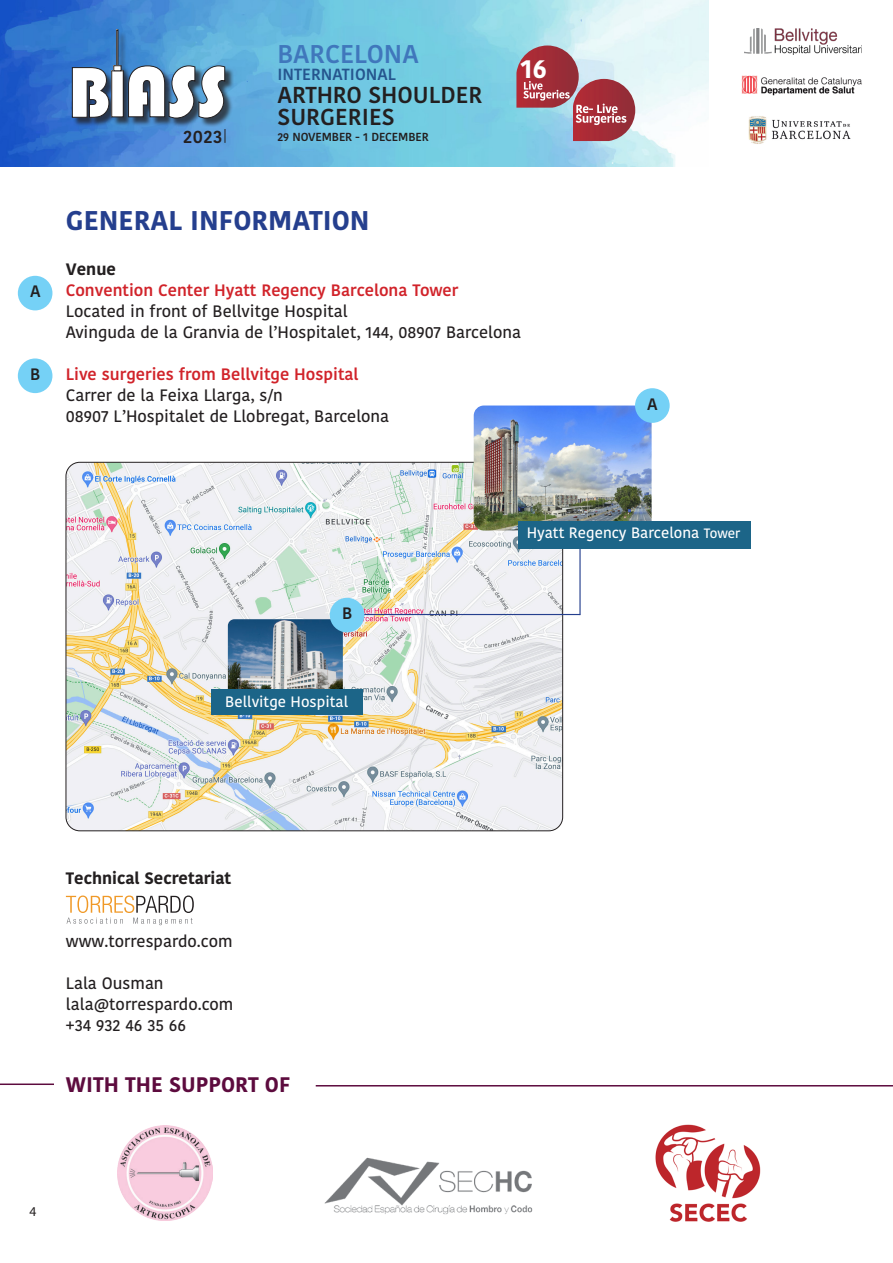
<style>
.page{position:relative;width:893px;height:1263px;background:#fff}
.page>*{position:absolute;margin:0;border:0;box-sizing:border-box;transform-origin:0 0}
.t1{font:700 27px "Kohinoor Telugu";color:#253f8e}
.t2{font:700 26.4px "Kohinoor Telugu";color:#fff}
.t3{font:600 25.65px "Kohinoor Telugu";color:#4077bc}
.t4{font:600 22.95px/22.4px "Kohinoor Telugu";color:#231f20}
.t5{font:700 21px "Kohinoor Telugu";color:#5d0b3e}
.t6{font:600 18.3px "Kohinoor Telugu";color:#231f20}
.t7{font:500 16.5px "Kohinoor Telugu";color:#231f20}
.t8{font:600 16.5px "Kohinoor Telugu";color:#d1232a}
.t9{font:700 16.5px "Kohinoor Telugu";color:#231f20}
.t10{font:600 16.5px "Kohinoor Telugu";color:#231f20}
.t11{font:600 16.05px "Kohinoor Telugu";color:#25558e}
.t12{font:500 15px "Kohinoor Telugu";color:#fff}
.t13{font:13.5px "Myriad Pro";color:#231f20}
.t14{font:600 11.7px "Kohinoor Telugu";letter-spacing:-.01em;color:#231f20}
.s1{font-size:13.5px}
</style>
<div class="page">
<hr style="left:0;top:1083px;width:54px;height:2px;background:#5d0b3e">
<hr style="left:316px;top:1085px;width:577px;height:1px;background:#5d0b3e">
<svg style="left:66px;top:895px;width:128px;height:30px"></svg>
<img style="left:117px;top:1125px;width:96px;height:95px">
<img style="left:324px;top:1157px;width:209px;height:57px">
<img style="left:66px;top:462px;width:497px;height:369px">
<img style="left:474px;top:405px;width:178px;height:125px">
<hr style="left:579px;top:521px;width:2px;height:94px;background:#253f8e">
<hr style="left:352px;top:614px;width:228px;height:1px;background:#253f8e">
<img style="left:228px;top:619px;width:115px;height:70px">
<div style="left:211px;top:689px;width:152px;height:25px;background:#1c6588"></div>
<div style="left:518px;top:521px;width:233px;height:28px;background:#1c6588"></div>
<div style="left:635px;top:388px;width:35px;height:35px;background:#75d1f6;border-radius:50%"></div>
<div style="left:330px;top:598px;width:34px;height:34px;background:#75d1f6;border-radius:50%"></div>
<div style="left:18px;top:276px;width:34px;height:34px;background:#75d1f6;border-radius:50%"></div>
<div style="left:18px;top:358px;width:34px;height:35px;background:#75d1f6;border-radius:50%"></div>
<img style="left:655px;top:1124px;width:106px;height:98px">
<img style="left:0;top:0;width:709px;height:167px">
<img style="left:748px;top:116px;width:103px;height:28px">
<img style="left:745px;top:29px;width:117px;height:25px">
<img style="left:741px;top:75px;width:121px;height:21px">
<div style="left:73px;top:31px;width:101px;height:96px;background:#231f20;opacity:.75"></div>
<div style="left:117px;top:30px;width:1px;height:42px;border:1px solid #231f20"></div>
<svg style="left:72px;top:66px;width:49px;height:51px"></svg>
<div style="left:170px;top:67px;width:34px;height:60px;background:#231f20;opacity:.75"></div>
<div style="left:200px;top:67px;width:34px;height:60px;background:#231f20;opacity:.75"></div>
<svg style="left:128px;top:66px;width:97px;height:52px"></svg>
<svg style="left:225px;top:129px;width:1px;height:14px"></svg>
<svg style="left:516px;top:45px;width:119px;height:96px;background:#b08590"></svg>
<h3 class="t3" style="left:278px;top:39px;width:143px">BARCELONA</h3>
<p class="t11" style="left:278px;top:65px;width:120px">INTERNATIONAL</p>
<h3 class="t4" style="left:278px;top:84px;width:206px">ARTHRO SHOULDER<br>SURGERIES</h3>
<p class="t6" style="left:183px;top:126px;width:41px">2023</p>
<p class="t14" style="left:278px;top:130px;width:153px">29 NOVEMBER - 1 DECEMBER</p>
<h2 class="t2" style="left:520px;top:53px;width:28px">16</h2>
<p class="t10" style="left:30px;top:282px;width:12px">A</p>
<p class="t10" style="left:30px;top:365px;width:12px">B</p>
<p class="t1" style="left:66px;top:205px;width:305px">GENERAL INFORMATION</p>
<p class="t9" style="left:66px;top:259px;width:52px">Venue</p>
<p class="t8" style="left:66px;top:280px;width:394px">Convention Center Hyatt Regency Barcelona Tower</p>
<p class="t7" style="left:66px;top:301px;width:283px">Located in front of Bellvitge Hospital</p>
<p class="t7" style="left:66px;top:322px;width:457px">Avinguda de la Granvia de l’Hospitalet, 144, 08907 Barcelona</p>
<p class="t8" style="left:66px;top:364px;width:294px">Live surgeries from Bellvitge Hospital</p>
<p class="t7" style="left:66px;top:385px;width:219px">Carrer de la Feixa Llarga, s/n</p>
<p class="t7" style="left:66px;top:406px;width:325px">08907 L’Hospitalet de Llobregat, Barcelona</p>
<p class="t10" style="left:647px;top:394px;width:12px">A</p>
<p class="t10" style="left:342px;top:604px;width:12px">B</p>
<p class="t12" style="left:225px;top:693px;width:124px">Bellvitge Hospital</p>
<p class="t12" style="left:527px;top:524px;width:215px">Hyatt Regency Barcelona <span class="s1">Tower</span></p>
<p class="t9" style="left:66px;top:868px;width:167px">Technical Secretariat</p>
<p class="t7" style="left:66px;top:931px;width:168px">www.torrespardo.com</p>
<p class="t7" style="left:66px;top:973px;width:99px">Lala Ousman</p>
<p class="t7" style="left:66px;top:994px;width:169px">lala@torrespardo.com</p>
<p class="t7" style="left:66px;top:1015px;width:122px">+34 932 46 35 66</p>
<p class="t5" style="left:66px;top:1072px;width:226px">WITH THE SUPPORT OF</p>
<p class="t13" style="left:29px;top:1203px;width:8px">4</p>
</div>
